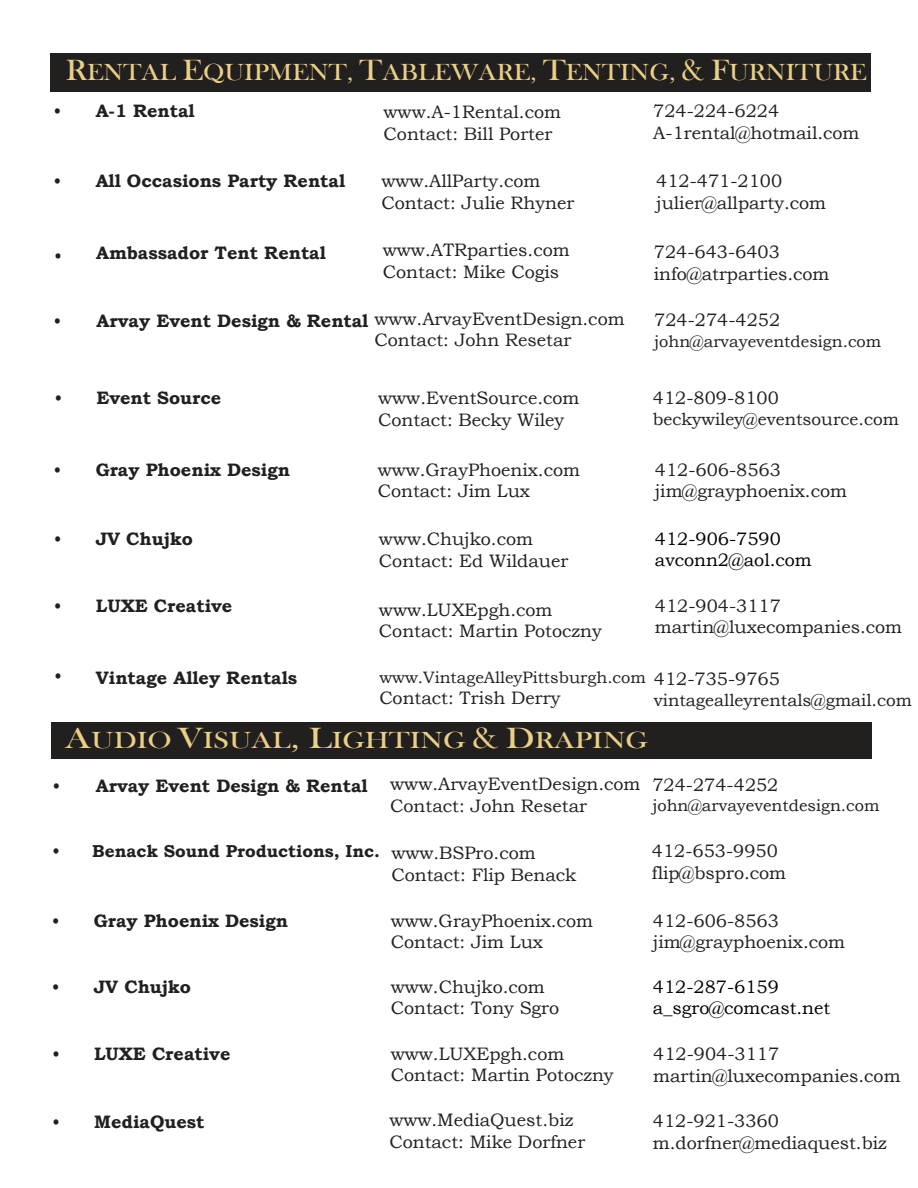
<style>
.page{position:relative;width:918px;height:1188px;background:#fff}
.page>*{position:absolute;margin:0;border:0;box-sizing:border-box;transform-origin:0 0}
.t1{font:24px "Bask Old Face";color:#eacf87;scale:1.1 1}
.t2{font:24px "Baskerville Old Face";color:#eacf87;scale:1.25 1}
.t3{font:18px/21.6px "Bookman Old Style";color:#221f1f}
.t4{font:700 18px "Bookman Old Style";color:#221f1f}
.t5{font:18px/21.6px "Bookman Old Style";color:#000}
.t6{font:700 18px "Bookman Old Style";color:#221f1f}
.t7{font:18px "Bookman Old Style";color:#221f1f}
.t8{font:18px "Bookman Old Style";color:#221f1f;scale:.96 1}
.t9{font:17.25px "Bookman Old Style";color:#221f1f}
.t10{font:700 17.25px "Bookman Old Style";color:#221f1f}
.t11{font:16.5px "Bookman Old Style";color:#221f1f}
.s1{font-size:30px}
.s2{font-family:"Baskerville Old Face";font-size:30px}
.s3{font-weight:400}
.s4{font-size:18px}
.s5{font-family:"Bask Old Face";font-size:30px}
.s6{font-family:"Bask Old Face"}
.s7{font-weight:400;font-size:18px}
.s8{font-style:inherit}
</style>
<div class="page">
<div style="left:50px;top:53px;width:820px;height:38px;background:#221f1f"></div>
<div style="left:51px;top:723px;width:820px;height:36px;background:#221f1f"></div>
<h1 class="t1" style="left:66px;top:59px;width:730px"><span class="s1">R</span>ENTAL <span class="s1">E</span>QUIPMENT, <span class="s1">T</span>ABLEWARE, <span class="s1">T</span>ENTING, <span class="s2">&amp;</span> <span class="s1">F</span>URNITURE</h1>
<p class="t4" style="left:54px;top:98px;width:143px"><span class="s3">•</span> A-1 Rental</p>
<p class="t3" style="left:384px;top:101px;width:179px">www.A-1Rental.com<br>Contact: Bill Porter</p>
<p class="t3" style="left:653px;top:100px;width:208px">724-224-6224<br>A-1rental@hotmail.com</p>
<p class="t4" style="left:54px;top:168px;width:293px"><span class="s3">•</span> All Occasions Party Rental</p>
<p class="t3" style="left:381px;top:170px;width:194px">www.AllParty.com<br>Contact: Julie Rhyner</p>
<p class="t3" style="left:656px;top:170px;width:171px">412-471-2100 julier@allparty.com</p>
<p class="t6" style="left:54px;top:240px;width:273px"><span class="s3">•</span> Ambassador Tent Rental</p>
<p class="t3" style="left:383px;top:240px;width:188px">www.ATRparties.com<br>Contact: Mike Cogis</p>
<p class="t3" style="left:654px;top:241px;width:177px">724-643-6403 info@atrparties.com</p>
<p class="t3" style="left:374px;top:308px;width:252px">www.ArvayEventDesign.com<br>Contact: John Resetar</p>
<p class="t4" style="left:53px;top:308px;width:317px"><span class="s3">•</span> Arvay Event Design &amp; Rental</p>
<p class="t3" style="left:654px;top:310px;width:127px">724-274-4252</p>
<p class="t11" style="left:654px;top:330px;width:229px">john@arvayeventdesign.com</p>
<p class="t6" style="left:54px;top:384px;width:168px"><span class="s3">•</span> Event Source</p>
<p class="t3" style="left:378px;top:387px;width:203px">www.EventSource.com<br>Contact: Becky Wiley</p>
<p class="t3" style="left:653px;top:387px;width:128px">412-809-8100</p>
<p class="t9" style="left:653px;top:408px;width:247px">beckywiley@eventsource.com</p>
<p class="t3" style="left:378px;top:459px;width:204px">www.GrayPhoenix.com<br>Contact: Jim Lux</p>
<h2 class="t4" style="left:54px;top:457px;width:238px"><span class="s3">•</span> Gray Phoenix Design</h2>
<h2 class="t3" style="left:655px;top:459px;width:194px">412-606-8563 jim@grayphoenix.com</h2>
<p class="t4" style="left:54px;top:526px;width:141px"><span class="s3">•</span> JV Chujko</p>
<p class="t5" style="left:655px;top:528px;width:158px">412-906-7590 avconn2@aol.com</p>
<p class="t3" style="left:379px;top:528px;width:191px">www.Chujko.com<br>Contact: Ed Wildauer</p>
<p class="t4" style="left:54px;top:593px;width:180px"><span class="s3">•</span> LUXE Creative</p>
<p class="t3" style="left:655px;top:595px;width:249px">412-904-3117 martin@luxecompanies.com</p>
<p class="t3" style="left:379px;top:599px;width:224px">www.LUXEpgh.com<br>Contact: Martin Potoczny</p>
<p class="t8" style="left:54px;top:665px;width:10px">•</p>
<p class="t4" style="left:96px;top:665px;width:203px">Vintage Alley Rentals</p>
<p class="t11" style="left:379px;top:667px;width:402px">www.VintageAlleyPittsburgh.com <span class="s4">412-735-9765</span></p>
<p class="t9" style="left:654px;top:689px;width:260px">vintagealleyrentals@gmail.com</p>
<p class="t3" style="left:379px;top:688px;width:183px">Contact: Trish Derry</p>
<p class="t2" style="left:65px;top:730px;width:468px"><span class="s1">A</span>UDIO <span class="s1">V</span>ISUAL<span class="s5">,</span> <span class="s1">L</span>IGHTING <span class="s5">&amp; D</span><span class="s6">RAPING</span></p>
<p class="t3" style="left:390px;top:773px;width:252px">www.ArvayEventDesign.com<br>Contact: John Resetar</p>
<p class="t4" style="left:53px;top:773px;width:317px"><span class="s3">•</span> Arvay Event Design &amp; Rental</p>
<p class="t3" style="left:652px;top:774px;width:127px">724-274-4252</p>
<p class="t11" style="left:652px;top:795px;width:229px">john@arvayeventdesign.com</p>
<p class="t10" style="left:52px;top:839px;width:330px"><span class="s7">•</span> Benack Sound Productions, Inc.</p>
<p class="t3" style="left:652px;top:841px;width:136px"><span class="s8">412-653-9950 </span>flip@bspro.com</p>
<p class="t3" style="left:391px;top:843px;width:187px">www.BSPro.com<br>Contact: Flip Benack</p>
<p class="t3" style="left:391px;top:910px;width:204px">www.GrayPhoenix.com<br>Contact: Jim Lux</p>
<p class="t4" style="left:52px;top:908px;width:238px"><span class="s3">•</span> Gray Phoenix Design</p>
<p class="t7" style="left:653px;top:910px;width:127px">412-606-8563</p>
<p class="t3" style="left:653px;top:932px;width:194px">jim@grayphoenix.com</p>
<p class="t3" style="left:391px;top:976px;width:170px">www.Chujko.com<br>Contact: Tony Sgro</p>
<p class="t4" style="left:52px;top:974px;width:141px"><span class="s3">•</span> JV Chujko</p>
<p class="t5" style="left:653px;top:976px;width:179px">412-287-6159 a_sgro@comcast.net</p>
<p class="t3" style="left:391px;top:1043px;width:224px">www.LUXEpgh.com<br>Contact: Martin Potoczny</p>
<p class="t4" style="left:52px;top:1041px;width:180px"><span class="s3">•</span> LUXE Creative</p>
<p class="t3" style="left:653px;top:1043px;width:249px">412-904-3117 martin@luxecompanies.com</p>
<h2 class="t4" style="left:52px;top:1109px;width:154px"><span class="s3">•</span> MediaQuest</h2>
<h2 class="t3" style="left:389px;top:1109px;width:197px"><span class="s8">www.</span>MediaQuest<span class="s8">.biz<br></span>Contact: Mike Dorfner</h2>
<h2 class="t3" style="left:653px;top:1110px;width:236px"><span class="s8">412-921-3360 </span>m.dorfner@mediaquest.biz</h2>
</div>
